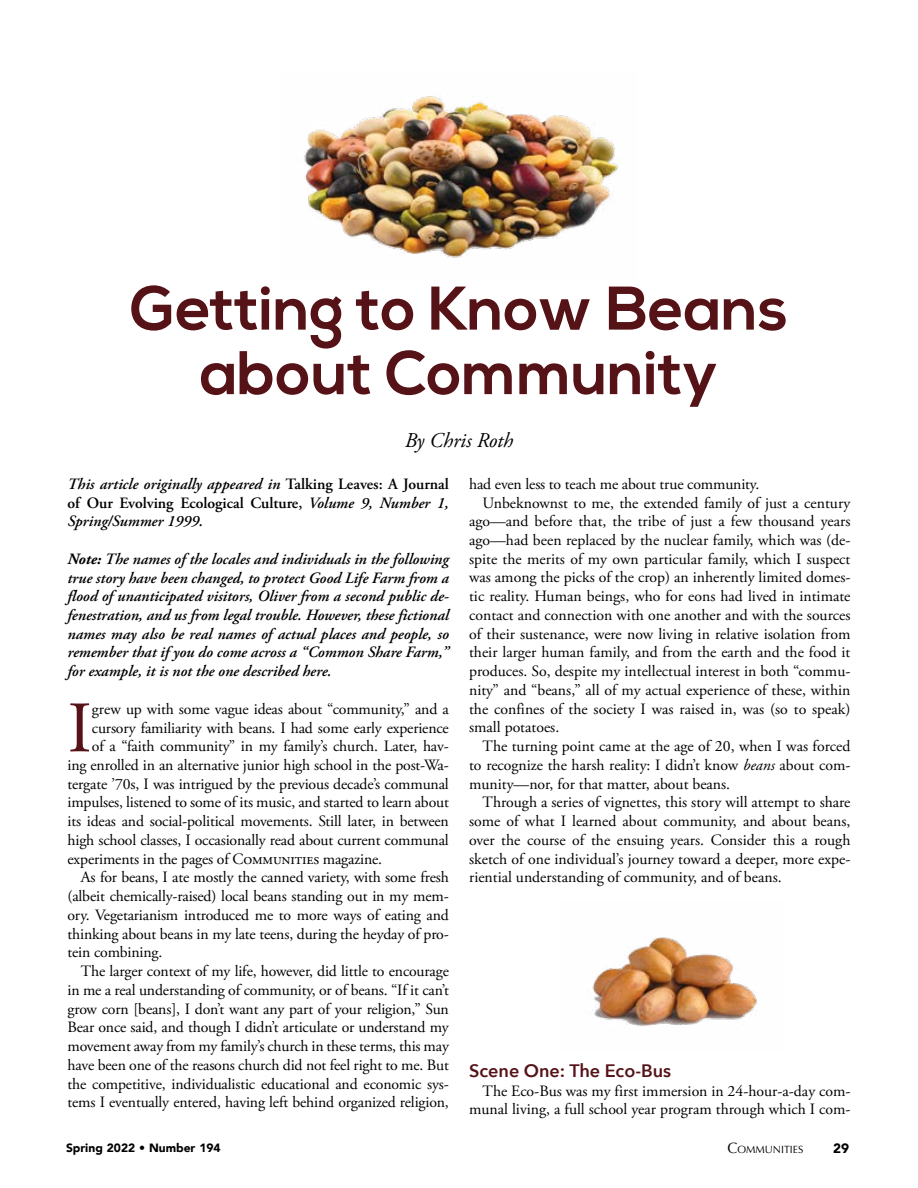
<style>
.page{position:relative;width:918px;height:1188px;background:#fff}
.page>*{position:absolute;margin:0;border:0;box-sizing:border-box;transform-origin:0 0}
.t1{font:72.3px "Adobe Garamond Pro";color:#551217}
.t2{font:700 61.5px/64.5px "Nexa";color:#551217;text-align:center}
.t3{font:italic 21px "Adobe Garamond Pro";color:#000}
.t4{font:600 18px "Avenir Next";color:#551217}
.t5{font:15.75px/18.8px "Adobe Garamond Pro";letter-spacing:-.01em;color:#000;text-align:right}
.t6{font:italic 600 15.75px/18.8px "Adobe Garamond Pro";color:#000;text-align:justify}
.t7{font:900 13.5px "Avenir";color:#000}
.t8{font:900 12px "Avenir";color:#000}
.t9{font:10.5px "Optima";color:#000}
.s1{font-style:italic}
.s2{font-style:normal}
.s3{font-weight:700}
.s4{font-size:15px}
</style>
<div class="page">
<img style="left:304px;top:96px;width:314px;height:162px">
<img style="left:587px;top:937px;width:170px;height:89px">
<h2 class="t2" style="left:130px;top:278px;width:660px">Getting to Know Beans about Community</h2>
<h3 class="t3" style="left:405px;top:428px;width:110px">By Chris Roth</h3>
<p class="t5" style="left:469px;top:475px;width:292px">had even less to teach me about true community.</p>
<p class="t5" style="left:483px;top:494px;width:369px">Unbeknownst to me, the extended family of just a century</p>
<p class="t5" style="left:469px;top:512px;width:383px">ago—and before that, the tribe of just a few thousand years</p>
<p class="t5" style="left:469px;top:531px;width:383px">ago—had been replaced by the nuclear family, which was (de-</p>
<p class="t5" style="left:469px;top:550px;width:383px">spite the merits of my own particular family, which I suspect</p>
<p class="t5" style="left:469px;top:569px;width:383px">was among the picks of the crop) an inherently limited domes-</p>
<p class="t5" style="left:469px;top:587px;width:383px">tic reality. Human beings, who for eons had lived in intimate</p>
<p class="t5" style="left:469px;top:606px;width:383px">contact and connection with one another and with the sources</p>
<p class="t5" style="left:469px;top:625px;width:383px">of their sustenance, were now living in relative isolation from</p>
<p class="t5" style="left:469px;top:644px;width:383px">their larger human family, and from the earth and the food it</p>
<p class="t5" style="left:469px;top:662px;width:383px">produces. So, despite my intellectual interest in both “commu-</p>
<p class="t5" style="left:469px;top:681px;width:383px">nity” and “beans,” all of my actual experience of these, within</p>
<p class="t5" style="left:469px;top:700px;width:383px">the confines of the society I was raised in, was (so to speak)</p>
<p class="t5" style="left:469px;top:719px;width:92px">small potatoes.</p>
<p class="t5" style="left:483px;top:737px;width:369px">The turning point came at the age of 20, when I was forced</p>
<p class="t5" style="left:469px;top:756px;width:383px">to recognize the harsh reality: I didn’t know <span class="s1">beans</span> about com-</p>
<p class="t5" style="left:469px;top:775px;width:263px">munity—nor, for that matter, about beans.</p>
<p class="t5" style="left:483px;top:794px;width:369px">Through a series of vignettes, this story will attempt to share</p>
<p class="t5" style="left:469px;top:812px;width:383px">some of what I learned about community, and about beans,</p>
<p class="t5" style="left:469px;top:831px;width:383px">over the course of the ensuing years. Consider this a rough</p>
<p class="t5" style="left:469px;top:850px;width:383px">sketch of one individual’s journey toward a deeper, more expe-</p>
<p class="t5" style="left:469px;top:869px;width:314px">riential understanding of community, and of beans.</p>
<p class="t6" style="left:68px;top:475px;width:383px">This article originally appeared in <span class="s2">Talking Leaves: A Journal of Our Evolving Ecological Culture,</span> Volume 9, Number 1, Spring/Summer 1999.</p>
<p class="t6" style="left:68px;top:550px;width:383px"><span class="s3">Note:</span> The names of the locales and individuals in the following true story have been changed, to protect Good Life Farm from a flood of unanticipated visitors, Oliver from a second public de&shy;fenestration, and us from legal trouble. However, these fictional names may also be real names of actual places and people, so remember that if you do come across a “Common Share Farm,” for example, it is not the one described here.</p>
<h1 class="t1" style="left:68px;top:685px;width:26px">I</h1>
<p class="t5" style="left:92px;top:700px;width:358px">grew up with some vague ideas about “community,” and a</p>
<p class="t5" style="left:92px;top:719px;width:358px">cursory familiarity with beans. I had some early experience</p>
<p class="t5" style="left:92px;top:737px;width:358px">of a “faith community” in my family’s church. Later, hav-</p>
<p class="t5" style="left:67px;top:756px;width:383px">ing enrolled in an alternative junior high school in the post-Wa-</p>
<p class="t5" style="left:67px;top:775px;width:383px">tergate ’70s, I was intrigued by the previous decade’s communal</p>
<p class="t5" style="left:67px;top:794px;width:383px">impulses, listened to some of its music, and started to learn about</p>
<p class="t5" style="left:67px;top:812px;width:383px">its ideas and social-political movements. Still later, in between</p>
<p class="t5" style="left:67px;top:831px;width:383px">high school classes, I occasionally read about current communal</p>
<p class="t5" style="left:67px;top:850px;width:316px">experiments in the pages of Communities magazine.</p>
<p class="t5" style="left:81px;top:869px;width:369px">As for beans, I ate mostly the canned variety, with some fresh</p>
<p class="t5" style="left:67px;top:887px;width:383px">(albeit chemically-raised) local beans standing out in my mem-</p>
<p class="t5" style="left:67px;top:906px;width:383px">ory. Vegetarianism introduced me to more ways of eating and</p>
<p class="t5" style="left:67px;top:925px;width:383px">thinking about beans in my late teens, during the heyday of pro-</p>
<p class="t5" style="left:67px;top:944px;width:96px">tein combining.</p>
<p class="t5" style="left:81px;top:962px;width:369px">The larger context of my life, however, did little to encourage</p>
<p class="t5" style="left:67px;top:981px;width:383px">in me a real understanding of community, or of beans. “If it can’t</p>
<p class="t5" style="left:67px;top:1000px;width:383px">grow corn [beans], I don’t want any part of your religion,” Sun</p>
<p class="t5" style="left:67px;top:1019px;width:383px">Bear once said, and though I didn’t articulate or understand my</p>
<p class="t5" style="left:67px;top:1037px;width:383px">movement away from my family’s church in these terms, this may</p>
<p class="t5" style="left:67px;top:1056px;width:383px">have been one of the reasons church did not feel right to me. But</p>
<p class="t5" style="left:67px;top:1075px;width:383px">the competitive, individualistic educational and economic sys-</p>
<p class="t5" style="left:67px;top:1094px;width:383px">tems I eventually entered, having left behind organized religion,</p>
<p class="t4" style="left:469px;top:1055px;width:204px">Scene One: The Eco-Bus</p>
<p class="t5" style="left:469px;top:1082px;width:383px">The Eco-Bus was my first immersion in 24-hour-a-day com&shy;munal living, a full school year program through which I com-</p>
<p class="t8" style="left:66px;top:1138px;width:156px">Spring 2022 • Number 194</p>
<p class="t9" style="left:727px;top:1144px;width:77px"><span class="s4">C</span>OMMUNITIES</p>
<p class="t7" style="left:833px;top:1137px;width:17px">29</p>
</div>
